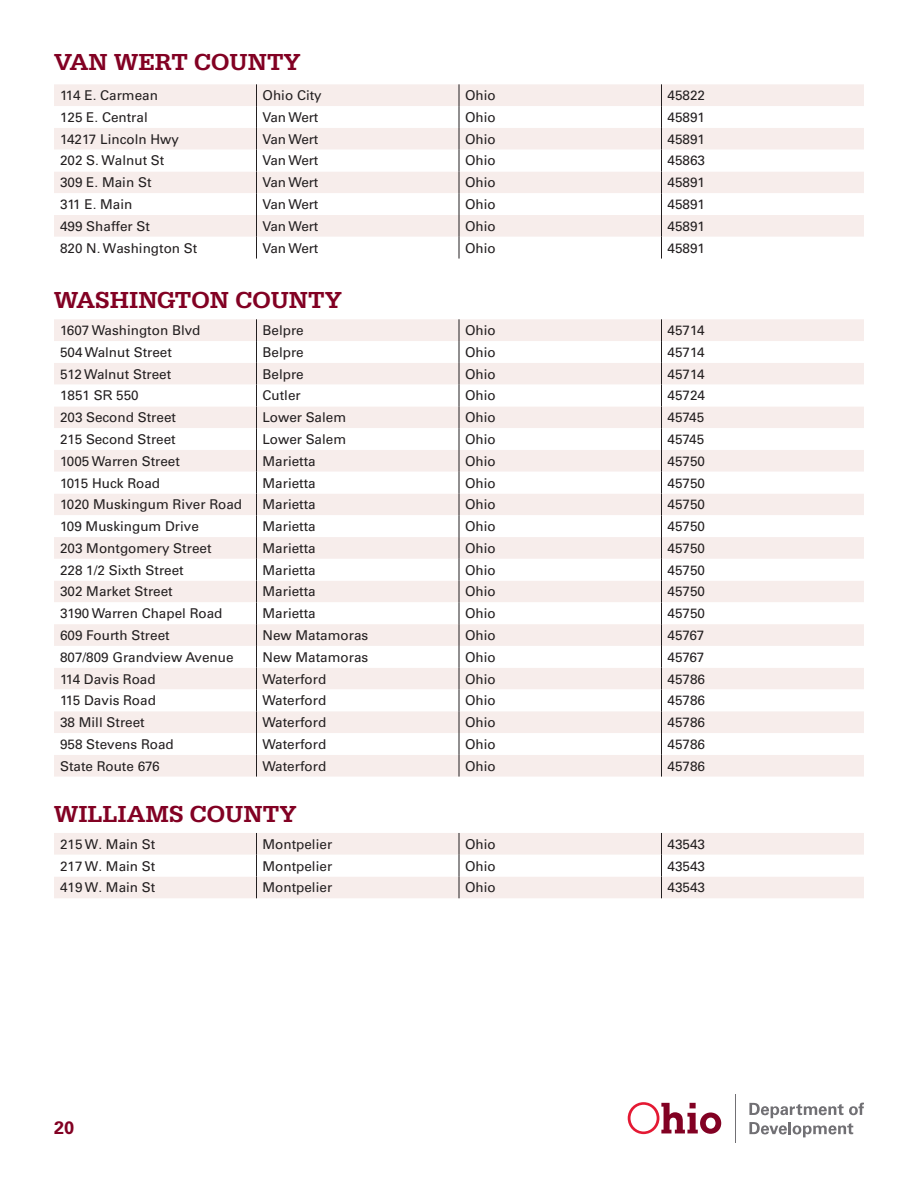
<style>
.page{position:relative;width:918px;height:1188px;background:#fff}
.page>*{position:absolute;margin:0;border:0;box-sizing:border-box;transform-origin:0 0}
.t1{font:500 24px "Serifa";color:#820123}
.t2{font:700 18px "Univers LT Pro 65";color:#820123}
.t3{font:13.5px "Univers LT Pro 55 Roman";color:#231f20}
.s1{font-family:"Arial"}
</style>
<div class="page">
<svg style="left:628px;top:1102px;width:93px;height:32px"></svg>
<hr style="left:735px;top:1094px;width:1px;height:49px;background:#717074">
<svg style="left:749px;top:1103px;width:115px;height:34px"></svg>
<svg style="left:54px;top:833px;width:810px;height:65px"></svg>
<div style="left:54px;top:84px;width:810px;height:22px;background:#f7edeb"></div>
<svg style="left:54px;top:106px;width:810px;height:153px"></svg>
<svg style="left:256px;top:84px;width:1px;height:175px"></svg>
<svg style="left:459px;top:84px;width:1px;height:175px"></svg>
<svg style="left:661px;top:84px;width:1px;height:175px"></svg>
<div style="left:54px;top:319px;width:810px;height:458px;background:#f7edeb"></div>
<svg style="left:54px;top:341px;width:810px;height:414px"></svg>
<svg style="left:256px;top:319px;width:1px;height:458px"></svg>
<svg style="left:459px;top:319px;width:1px;height:458px"></svg>
<svg style="left:661px;top:319px;width:1px;height:458px"></svg>
<p class="t1" style="left:54px;top:48px;width:248px">VAN WERT COUNTY</p>
<p class="t3" style="left:60px;top:87px;width:99px">114 E<span class="s1">.</span> Carmean</p>
<p class="t3" style="left:262px;top:87px;width:61px">Ohio City</p>
<p class="t3" style="left:465px;top:87px;width:32px">Ohio</p>
<p class="t3" style="left:668px;top:87px;width:39px">45822</p>
<p class="t3" style="left:60px;top:109px;width:89px">125 E<span class="s1">.</span> Central</p>
<p class="t3" style="left:262px;top:109px;width:57px">Van Wert</p>
<p class="t3" style="left:465px;top:109px;width:32px">Ohio</p>
<p class="t3" style="left:668px;top:109px;width:39px">45891</p>
<p class="t3" style="left:60px;top:131px;width:120px">14217 Lincoln Hwy</p>
<p class="t3" style="left:262px;top:131px;width:57px">Van Wert</p>
<p class="t3" style="left:465px;top:131px;width:32px">Ohio</p>
<p class="t3" style="left:668px;top:131px;width:39px">45891</p>
<p class="t3" style="left:60px;top:153px;width:106px">202 S<span class="s1">.</span> Walnut St</p>
<p class="t3" style="left:262px;top:153px;width:57px">Van Wert</p>
<p class="t3" style="left:465px;top:153px;width:32px">Ohio</p>
<p class="t3" style="left:668px;top:153px;width:39px">45863</p>
<p class="t3" style="left:60px;top:174px;width:93px">309 E<span class="s1">.</span> Main St</p>
<p class="t3" style="left:262px;top:174px;width:57px">Van Wert</p>
<p class="t3" style="left:465px;top:174px;width:32px">Ohio</p>
<p class="t3" style="left:668px;top:174px;width:39px">45891</p>
<p class="t3" style="left:60px;top:196px;width:74px">311 E<span class="s1">.</span> Main</p>
<p class="t3" style="left:262px;top:196px;width:57px">Van Wert</p>
<p class="t3" style="left:465px;top:196px;width:32px">Ohio</p>
<p class="t3" style="left:668px;top:196px;width:39px">45891</p>
<p class="t3" style="left:60px;top:218px;width:92px">499 Shaffer St</p>
<p class="t3" style="left:262px;top:218px;width:57px">Van Wert</p>
<p class="t3" style="left:465px;top:218px;width:32px">Ohio</p>
<p class="t3" style="left:668px;top:218px;width:39px">45891</p>
<p class="t3" style="left:60px;top:240px;width:139px">820 N<span class="s1">.</span> Washington St</p>
<p class="t3" style="left:262px;top:240px;width:57px">Van Wert</p>
<p class="t3" style="left:465px;top:240px;width:32px">Ohio</p>
<p class="t3" style="left:668px;top:240px;width:39px">45891</p>
<p class="t1" style="left:54px;top:286px;width:289px">WASHINGTON COUNTY</p>
<p class="t3" style="left:60px;top:322px;width:142px">1607 Washington Blvd</p>
<p class="t3" style="left:262px;top:322px;width:43px">Belpre</p>
<p class="t3" style="left:465px;top:322px;width:32px">Ohio</p>
<p class="t3" style="left:668px;top:322px;width:39px">45714</p>
<p class="t3" style="left:60px;top:344px;width:113px">504 Walnut Street</p>
<p class="t3" style="left:262px;top:344px;width:43px">Belpre</p>
<p class="t3" style="left:465px;top:344px;width:32px">Ohio</p>
<p class="t3" style="left:668px;top:344px;width:39px">45714</p>
<p class="t3" style="left:60px;top:366px;width:113px">512 Walnut Street</p>
<p class="t3" style="left:262px;top:366px;width:43px">Belpre</p>
<p class="t3" style="left:465px;top:366px;width:32px">Ohio</p>
<p class="t3" style="left:668px;top:366px;width:39px">45714</p>
<p class="t3" style="left:60px;top:388px;width:80px">1851 S<span class="s1">R</span> 550</p>
<p class="t3" style="left:262px;top:388px;width:40px">Cutler</p>
<p class="t3" style="left:465px;top:388px;width:32px">Ohio</p>
<p class="t3" style="left:668px;top:388px;width:39px">45724</p>
<p class="t3" style="left:60px;top:409px;width:118px">203 Second Street</p>
<p class="t3" style="left:262px;top:409px;width:85px">Lower Salem</p>
<p class="t3" style="left:465px;top:409px;width:32px">Ohio</p>
<p class="t3" style="left:668px;top:409px;width:38px">45745</p>
<p class="t3" style="left:60px;top:431px;width:117px">215 Second Street</p>
<p class="t3" style="left:262px;top:431px;width:85px">Lower Salem</p>
<p class="t3" style="left:465px;top:431px;width:32px">Ohio</p>
<p class="t3" style="left:668px;top:431px;width:38px">45745</p>
<p class="t3" style="left:60px;top:453px;width:121px">1005 Warren Street</p>
<p class="t3" style="left:262px;top:453px;width:55px">Marietta</p>
<p class="t3" style="left:465px;top:453px;width:32px">Ohio</p>
<p class="t3" style="left:668px;top:453px;width:39px">45750</p>
<p class="t3" style="left:60px;top:475px;width:102px">1015 Huck Road</p>
<p class="t3" style="left:262px;top:475px;width:55px">Marietta</p>
<p class="t3" style="left:465px;top:475px;width:32px">Ohio</p>
<p class="t3" style="left:668px;top:475px;width:39px">45750</p>
<p class="t3" style="left:60px;top:496px;width:184px">1020 Muskingum River Road</p>
<p class="t3" style="left:262px;top:496px;width:55px">Marietta</p>
<p class="t3" style="left:465px;top:496px;width:32px">Ohio</p>
<p class="t3" style="left:668px;top:496px;width:39px">45750</p>
<p class="t3" style="left:60px;top:518px;width:140px">109 Muskingum Drive</p>
<p class="t3" style="left:262px;top:518px;width:55px">Marietta</p>
<p class="t3" style="left:465px;top:518px;width:32px">Ohio</p>
<p class="t3" style="left:668px;top:518px;width:39px">45750</p>
<p class="t3" style="left:60px;top:540px;width:153px">203 Montgomery Street</p>
<p class="t3" style="left:262px;top:540px;width:55px">Marietta</p>
<p class="t3" style="left:465px;top:540px;width:32px">Ohio</p>
<p class="t3" style="left:668px;top:540px;width:39px">45750</p>
<p class="t3" style="left:60px;top:562px;width:125px">228 1/2 Sixth Street</p>
<p class="t3" style="left:262px;top:562px;width:55px">Marietta</p>
<p class="t3" style="left:465px;top:562px;width:32px">Ohio</p>
<p class="t3" style="left:668px;top:562px;width:39px">45750</p>
<p class="t3" style="left:60px;top:583px;width:114px">302 Market Street</p>
<p class="t3" style="left:262px;top:583px;width:55px">Marietta</p>
<p class="t3" style="left:465px;top:583px;width:32px">Ohio</p>
<p class="t3" style="left:668px;top:583px;width:39px">45750</p>
<p class="t3" style="left:60px;top:605px;width:164px">3190 Warren Chapel Road</p>
<p class="t3" style="left:262px;top:605px;width:55px">Marietta</p>
<p class="t3" style="left:465px;top:605px;width:32px">Ohio</p>
<p class="t3" style="left:668px;top:605px;width:39px">45750</p>
<p class="t3" style="left:60px;top:627px;width:111px">609 Fourth Street</p>
<p class="t3" style="left:262px;top:627px;width:107px">New Matamoras</p>
<p class="t3" style="left:465px;top:627px;width:32px">Ohio</p>
<p class="t3" style="left:668px;top:627px;width:38px">45767</p>
<p class="t3" style="left:60px;top:649px;width:175px">807/809 Grandview Avenue</p>
<p class="t3" style="left:262px;top:649px;width:107px">New Matamoras</p>
<p class="t3" style="left:465px;top:649px;width:32px">Ohio</p>
<p class="t3" style="left:668px;top:649px;width:38px">45767</p>
<p class="t3" style="left:60px;top:671px;width:97px">114 Davis Road</p>
<p class="t3" style="left:262px;top:671px;width:65px">Waterford</p>
<p class="t3" style="left:465px;top:671px;width:32px">Ohio</p>
<p class="t3" style="left:668px;top:671px;width:39px">45786</p>
<p class="t3" style="left:60px;top:692px;width:97px">115 Davis Road</p>
<p class="t3" style="left:262px;top:692px;width:65px">Waterford</p>
<p class="t3" style="left:465px;top:692px;width:32px">Ohio</p>
<p class="t3" style="left:668px;top:692px;width:39px">45786</p>
<p class="t3" style="left:60px;top:714px;width:86px">38 Mill Street</p>
<p class="t3" style="left:262px;top:714px;width:65px">Waterford</p>
<p class="t3" style="left:465px;top:714px;width:32px">Ohio</p>
<p class="t3" style="left:668px;top:714px;width:39px">45786</p>
<p class="t3" style="left:60px;top:736px;width:115px">958 Stevens Road</p>
<p class="t3" style="left:262px;top:736px;width:65px">Waterford</p>
<p class="t3" style="left:465px;top:736px;width:32px">Ohio</p>
<p class="t3" style="left:668px;top:736px;width:39px">45786</p>
<p class="t3" style="left:60px;top:758px;width:101px">State Route 676</p>
<p class="t3" style="left:262px;top:758px;width:65px">Waterford</p>
<p class="t3" style="left:465px;top:758px;width:32px">Ohio</p>
<p class="t3" style="left:668px;top:758px;width:39px">45786</p>
<p class="t1" style="left:54px;top:800px;width:244px">WILLIAMS COUNTY</p>
<p class="t3" style="left:60px;top:836px;width:97px">215 W<span class="s1">.</span> Main St</p>
<p class="t3" style="left:262px;top:836px;width:71px">Montpelier</p>
<p class="t3" style="left:465px;top:836px;width:32px">Ohio</p>
<p class="t3" style="left:668px;top:836px;width:39px">43543</p>
<p class="t3" style="left:60px;top:858px;width:97px">217 W<span class="s1">.</span> Main St</p>
<p class="t3" style="left:262px;top:858px;width:71px">Montpelier</p>
<p class="t3" style="left:465px;top:858px;width:32px">Ohio</p>
<p class="t3" style="left:668px;top:858px;width:39px">43543</p>
<p class="t3" style="left:60px;top:879px;width:97px">419 W<span class="s1">.</span> Main St</p>
<p class="t3" style="left:262px;top:879px;width:71px">Montpelier</p>
<p class="t3" style="left:465px;top:879px;width:32px">Ohio</p>
<p class="t3" style="left:668px;top:879px;width:39px">43543</p>
<h2 class="t2" style="left:54px;top:1117px;width:22px">20</h2>
</div>
